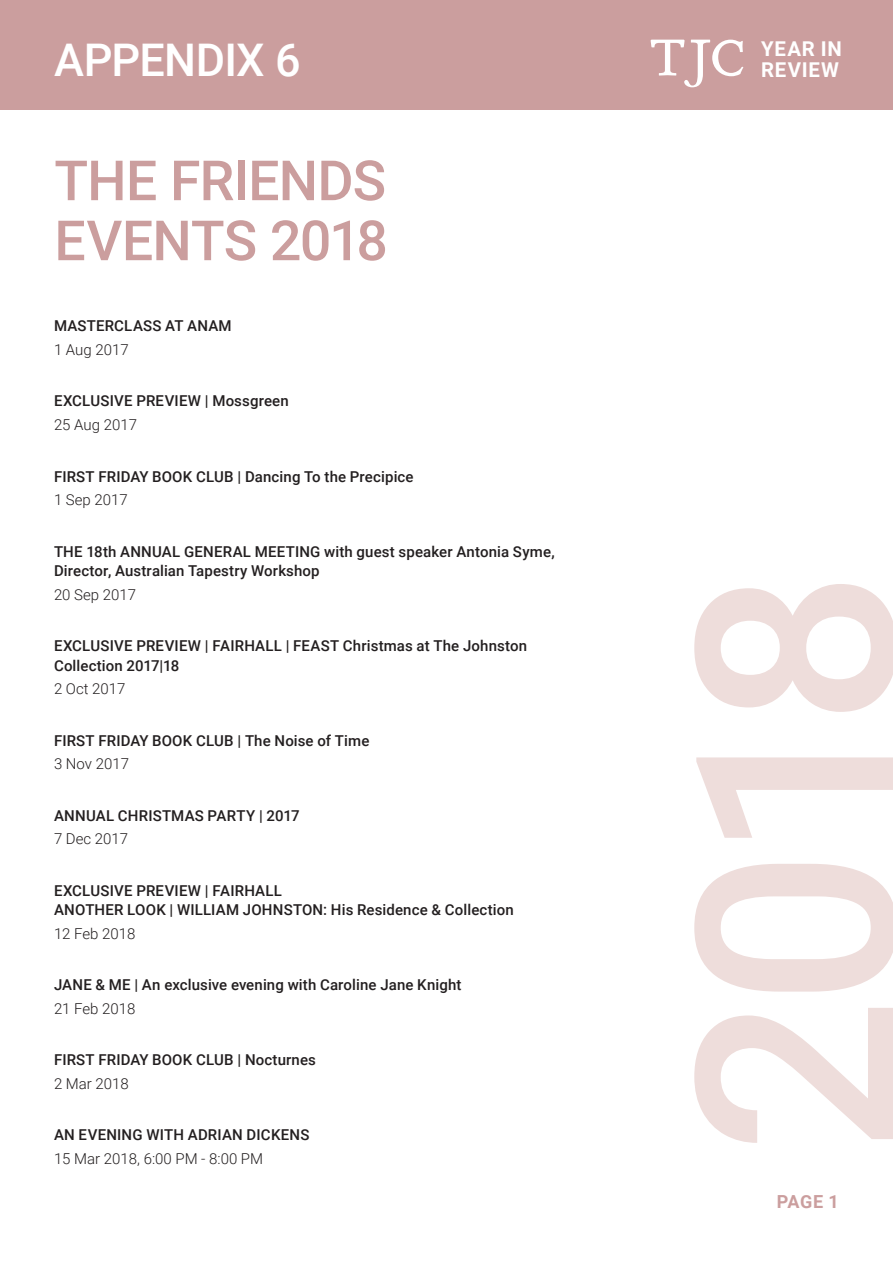
<style>
.page{position:relative;width:893px;height:1263px;background:#fff}
.page>*{position:absolute;margin:0;border:0;box-sizing:border-box;transform-origin:0 0}
.t1{font:500 55.5px/60px "Roboto";letter-spacing:-.015em;color:#cb9e9e}
.t2{font:500 45px "Roboto";letter-spacing:-.015em;color:#fff}
.t3{font:700 20.4px "Roboto";letter-spacing:.045em;color:#fff}
.t4{font:700 18px "Roboto";color:#cb9e9e}
.t5{font:500 15px/19.5px "Roboto";letter-spacing:.01em;color:#231f20}
.t6{font:300 15px "Roboto";color:#231f20}
</style>
<div class="page">
<svg style="left:694px;top:584px;width:199px;height:559px"></svg>
<div style="left:0;top:0;width:893px;height:109px;background:#cb9e9e"></div>
<svg style="left:650px;top:40px;width:93px;height:47px"></svg>
<h2 class="t2" style="left:54px;top:28px;width:248px">APPENDIX 6</h2>
<h1 class="t1" style="left:54px;top:148px;width:335px">THE FRIENDS<br>EVENTS 2018</h1>
<p class="t5" style="left:54px;top:316px;width:179px">MASTERCLASS AT ANAM</p>
<p class="t6" style="left:54px;top:339px;width:76px">1 Aug 2017</p>
<p class="t5" style="left:54px;top:391px;width:236px">EXCLUSIVE PREVIEW | Mossgreen</p>
<p class="t6" style="left:54px;top:414px;width:85px">25 Aug 2017</p>
<p class="t5" style="left:54px;top:466px;width:361px">FIRST FRIDAY BOOK CLUB | Dancing To the Precipice</p>
<p class="t6" style="left:54px;top:489px;width:75px">1 Sep 2017</p>
<p class="t5" style="left:54px;top:541px;width:502px">THE 18th ANNUAL GENERAL MEETING with guest speaker Antonia Syme,<br>Director, Australian Tapestry Workshop</p>
<p class="t6" style="left:54px;top:584px;width:84px">20 Sep 2017</p>
<p class="t5" style="left:54px;top:635px;width:475px">EXCLUSIVE PREVIEW | FAIRHALL | FEAST Christmas at The Johnston<br>Collection 2017|18</p>
<p class="t6" style="left:54px;top:678px;width:73px">2 Oct 2017</p>
<p class="t5" style="left:54px;top:730px;width:317px">FIRST FRIDAY BOOK CLUB | The Noise of Time</p>
<p class="t6" style="left:54px;top:753px;width:77px">3 Nov 2017</p>
<p class="t5" style="left:54px;top:805px;width:247px">ANNUAL CHRISTMAS PARTY | 2017</p>
<p class="t6" style="left:54px;top:828px;width:76px">7 Dec 2017</p>
<p class="t5" style="left:54px;top:880px;width:461px">EXCLUSIVE PREVIEW | FAIRHALL<br>ANOTHER LOOK | WILLIAM JOHNSTON: His Residence &amp; Collection</p>
<p class="t6" style="left:54px;top:923px;width:83px">12 Feb 2018</p>
<p class="t5" style="left:54px;top:974px;width:409px">JANE &amp; ME | An exclusive evening with Caroline Jane Knight</p>
<p class="t6" style="left:54px;top:998px;width:83px">21 Feb 2018</p>
<p class="t5" style="left:54px;top:1049px;width:263px">FIRST FRIDAY BOOK CLUB | Nocturnes</p>
<p class="t6" style="left:54px;top:1073px;width:76px">2 Mar 2018</p>
<p class="t5" style="left:54px;top:1124px;width:257px">AN EVENING WITH ADRIAN DICKENS</p>
<p class="t6" style="left:54px;top:1148px;width:211px">15 Mar 2018, 6:00 PM - 8:00 PM</p>
<h3 class="t3" style="left:761px;top:35px;width:82px">YEAR IN</h3>
<h3 class="t3" style="left:761px;top:55px;width:80px">REVIEW</h3>
<p class="t4" style="left:777px;top:1189px;width:63px">PAGE 1</p>
</div>
